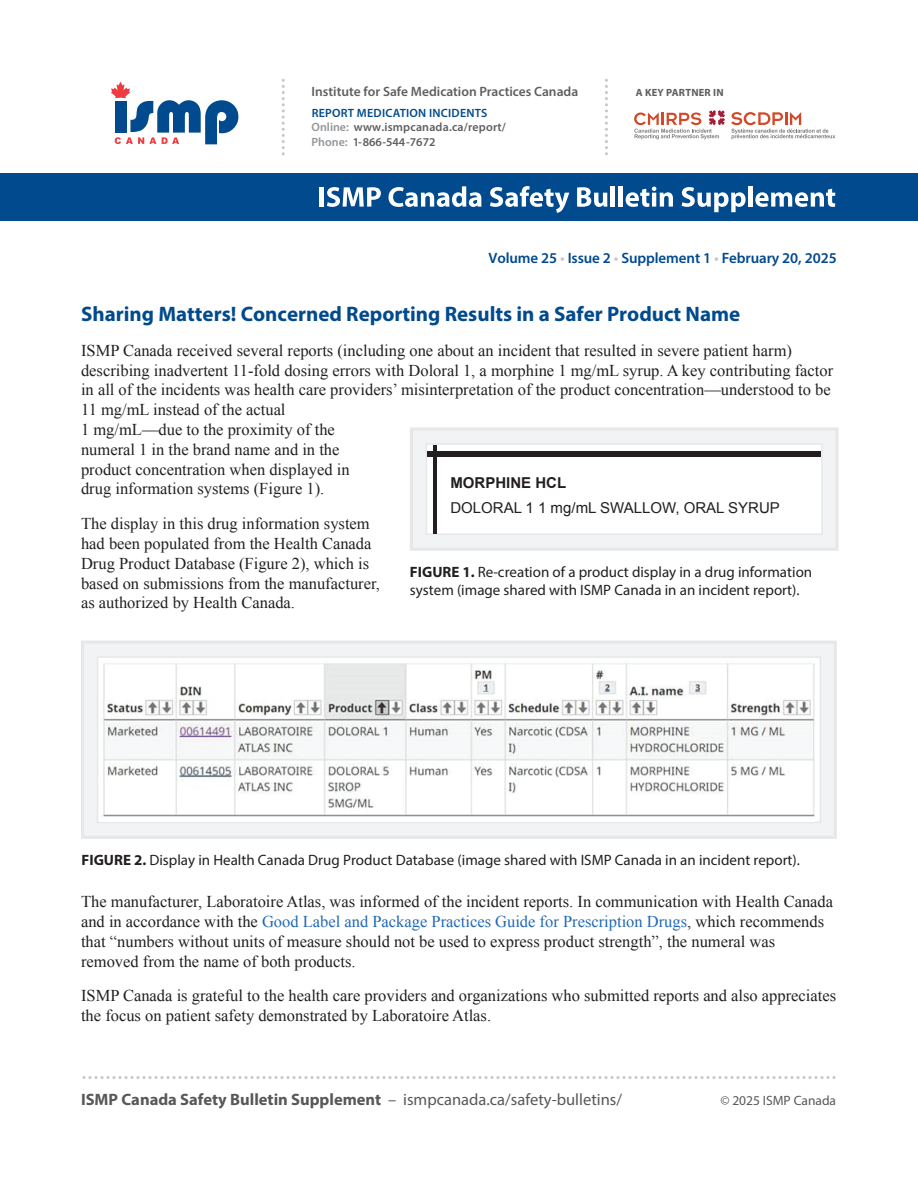
<style>
.page{position:relative;width:918px;height:1188px;background:#fff}
.page>*{position:absolute;margin:0;border:0;box-sizing:border-box;transform-origin:0 0}
.t1{font:700 21px "Myriad Pro";color:#004a8d}
.t2{font:16.5px/19.8px "Times New Roman";color:#231f20}
.t3{font:700 16.5px "Myriad Pro";color:#57585a}
.t4{font:15px/18px "Myriad Pro";color:#231f20}
.t5{font:600 15px "Myriad Pro";letter-spacing:-.005em;color:#004a8d}
.t6{font:15px "Arial";color:#231f20}
.t7{font:700 15px "Arial";color:#231f20}
.t8{font:600 13.5px "Myriad Pro";color:#5f5f62}
.t9{font:13.5px "Myriad Pro";color:#57585a}
.t10{font:600 12px/14.4px "Myriad Pro";letter-spacing:.015em;color:#5f5f62}
.t11{font:700 10.5px "Myriad Pro";letter-spacing:.02em;color:#5f5f62}
.s1{color:#004a8d}
.s2{color:#939598}
.s3{color:#c8c8c9}
.s4{font-weight:700}
.s5{color:#2169b4}
.s6{font-weight:400}
</style>
<div class="page">
<div style="left:0;top:173px;width:918px;height:48px;background:#004a8d"></div>
<svg style="left:634px;top:110px;width:91px;height:29px"></svg>
<svg style="left:731px;top:112px;width:104px;height:27px"></svg>
<svg style="left:111px;top:82px;width:127px;height:62px"></svg>
<svg style="left:282px;top:79px;width:3px;height:76px"></svg>
<svg style="left:605px;top:79px;width:3px;height:76px"></svg>
<div style="left:319px;top:187px;width:5px;height:20px;background:#fff"></div>
<svg style="left:327px;top:187px;width:54px;height:20px"></svg>
<svg style="left:389px;top:186px;width:93px;height:21px"></svg>
<svg style="left:490px;top:186px;width:79px;height:27px"></svg>
<svg style="left:577px;top:187px;width:30px;height:20px"></svg>
<hr style="left:611px;top:186px;width:4px;height:21px;background:#fff">
<hr style="left:619px;top:186px;width:4px;height:21px;background:#fff">
<svg style="left:626px;top:187px;width:47px;height:20px"></svg>
<svg style="left:682px;top:187px;width:64px;height:25px"></svg>
<div style="left:748px;top:186px;width:5px;height:21px;background:#fff"></div>
<svg style="left:755px;top:189px;width:80px;height:18px"></svg>
<svg style="left:83px;top:1076px;width:752px;height:3px"></svg>
<div style="left:81px;top:641px;width:756px;height:198px;background:#f2f3f4;border:3px solid #e6e7e9"></div>
<div style="left:97px;top:656px;width:724px;height:167px;background:#fff;border:2px solid #e6e7e9"></div>
<div style="left:410px;top:427px;width:429px;height:124px;background:#f2f3f4;border:3px solid #e6e7e9"></div>
<div style="left:426px;top:443px;width:397px;height:92px;background:#fff;border:2px solid #e6e7e9"></div>
<img style="left:101px;top:663px;width:714px;height:158px">
<div style="left:427px;top:451px;width:394px;height:6px;background:#231f20"></div>
<hr style="left:433px;top:445px;width:4px;height:89px;background:#231f20">
<p class="t8" style="left:312px;top:83px;width:268px">Institute for Safe Medication Practices Canada</p>
<p class="t11" style="left:636px;top:85px;width:89px">A KEY PARTNER IN</p>
<p class="t10" style="left:312px;top:105px;width:196px"><span class="s1">REPORT MEDICATION INCIDENTS<br></span><span class="s2">Online:</span> www.ismpcanada.ca/report/<br><span class="s2">Phone:</span> 1-866-544-7672</p>
<p class="t5" style="left:489px;top:248px;width:350px">Volume 25 <span class="s3">•</span> Issue 2 <span class="s3">•</span> Supplement 1 <span class="s3">•</span> February 20, 2025</p>
<p class="t1" style="left:81px;top:300px;width:661px">Sharing Matters! Concerned Reporting Results in a Safer Product Name</p>
<p class="t2" style="left:81px;top:340px;width:754px">ISMP Canada received several reports (including one about an incident that resulted in severe patient harm) describing inadvertent 11-fold dosing errors with Doloral 1, a morphine 1 mg/mL syrup. A key contributing factor in all of the incidents was health care providers’ misinterpretation of the product concentration—understood to be 11 mg/mL instead of the actual<br>1 mg/mL—due to the proximity of the<br>numeral 1 in the brand name and in the<br>product concentration when displayed in<br>drug information systems (Figure 1).</p>
<p class="t2" style="left:81px;top:513px;width:301px">The display in this drug information system had been populated from the Health Canada Drug Product Database (Figure 2), which is based on submissions from the manufacturer, as authorized by Health Canada.</p>
<p class="t7" style="left:450px;top:472px;width:117px">MORPHINE HCL</p>
<p class="t6" style="left:450px;top:498px;width:331px">DOLORAL 1 1 mg/mL SWALLOW, ORAL SYRUP</p>
<p class="t4" style="left:410px;top:563px;width:404px"><span class="s4">FIGURE 1.</span> Re-creation of a product display in a drug information system (image shared with ISMP Canada in an incident report).</p>
<p class="t4" style="left:82px;top:851px;width:720px"><span class="s4">FIGURE 2.</span> Display in Health Canada Drug Product Database (image shared with ISMP Canada in an incident report).</p>
<p class="t2" style="left:81px;top:892px;width:754px">The manufacturer, Laboratoire Atlas, was informed of the incident reports. In communication with Health Canada and in accordance with the <span class="s5">Good Label and Package Practices Guide for Prescription Drugs</span>, which recommends that “numbers without units of measure should not be used to express product strength”, the numeral was removed from the name of both products.</p>
<p class="t2" style="left:81px;top:986px;width:757px">ISMP Canada is grateful to the health care providers and organizations who submitted reports and also appreciates the focus on patient safety demonstrated by Laboratoire Atlas.</p>
<p class="t3" style="left:81px;top:1089px;width:543px">ISMP Canada Safety Bulletin Supplement <span class="s6">– ismpcanada.ca/safety-bulletins/</span></p>
<p class="t9" style="left:720px;top:1092px;width:117px">© 2025 ISMP Canada</p>
</div>
